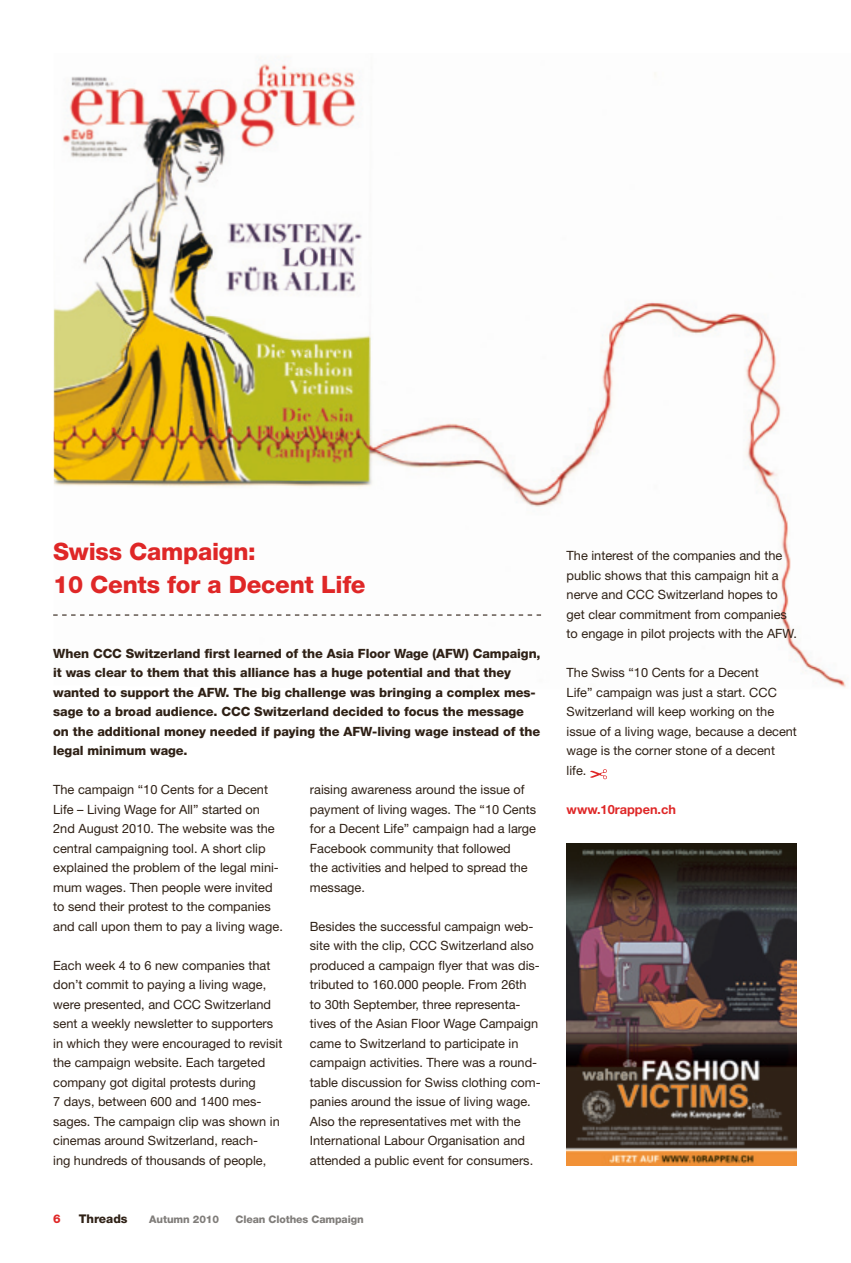
<style>
.page{position:relative;width:851px;height:1263px;background:#fff}
.page>*{position:absolute;margin:0;border:0;box-sizing:border-box;transform-origin:0 0}
.t1{font:800 24px/33px "Helvetica Neue LT Std";letter-spacing:-.01em;color:#df2727}
.t2{font:12.75px/19.5px "Helvetica Neue LT Std";color:#2f2116}
.t3{font:800 12.75px/19.5px "Helvetica Neue LT Std";letter-spacing:-.005em;color:#2f2116}
.t4{font:700 12.75px "Helvetica Neue LT Std";color:#df2727}
.t5{font:800 12px "Helvetica Neue LT Std";color:#2f2116}
.t6{font:800 12px "Helvetica Neue LT Std";color:#df2727}
.t7{font:800 10.5px "Helvetica Neue LT Std";letter-spacing:-.01em;color:#807d7a}
</style>
<div class="page">
<img style="left:54px;top:64px;width:792px;height:624px">
<svg style="left:53px;top:614px;width:488px;height:2px"></svg>
<svg style="left:590px;top:769px;width:17px;height:10px"></svg>
<img style="left:566px;top:844px;width:230px;height:321px">
<h1 class="t1" style="left:53px;top:535px;width:314px">Swiss Campaign:<br>10 Cents for a Decent Life</h1>
<p class="t3" style="left:53px;top:643px;width:489px">When CCC Switzerland first learned of the Asia Floor Wage (AFW) Campaign, it was clear to them that this alliance has a huge potential and that they wanted to support the AFW. The big challenge was bringing a complex mes&shy;sage to a broad audience. CCC Switzerland decided to focus the message on the additional money needed if paying the AFW-living wage instead of the legal minimum wage.</p>
<p class="t2" style="left:53px;top:780px;width:231px">The campaign “10 Cents for a Decent Life – Living Wage for All” started on 2nd August 2010. The website was the central campaigning tool. A short clip explained the problem of the legal mini&shy;mum wages. Then people were invited to send their protest to the companies and call upon them to pay a living wage.</p>
<p class="t2" style="left:53px;top:955px;width:231px">Each week 4 to 6 new companies that don’t commit to paying a living wage, were presented, and CCC Switzerland sent a weekly newsletter to supporters in which they were encouraged to revisit the campaign website. Each targeted company got digital protests during<br>7 days, between 600 and 1400 mes&shy;sages. The campaign clip was shown in cinemas around Switzerland, reach-<br>ing hundreds of thousands of people,</p>
<p class="t2" style="left:310px;top:780px;width:228px">raising awareness around the issue of payment of living wages. The “10 Cents for a Decent Life” campaign had a large<br>Facebook community that followed<br>the activities and helped to spread the message.</p>
<p class="t2" style="left:310px;top:916px;width:232px">Besides the successful campaign web&shy;site with the clip, CCC Switzerland also produced a campaign flyer that was dis&shy;tributed to 160.000 people. From 26th to 30th September, three representa&shy;tives of the Asian Floor Wage Campaign came to Switzerland to participate in campaign activities. There was a round&shy;table discussion for Swiss clothing com&shy;panies around the issue of living wage.<br>Also the representatives met with the International Labour Organisation and attended a public event for consumers.</p>
<p class="t6" style="left:53px;top:1212px;width:9px">6</p>
<p class="t5" style="left:79px;top:1212px;width:50px">Threads</p>
<p class="t7" style="left:149px;top:1213px;width:71px">Autumn 2010</p>
<p class="t7" style="left:235px;top:1213px;width:130px">Clean Clothes Campaign</p>
<p class="t2" style="left:566px;top:545px;width:232px">The interest of the companies and the public shows that this campaign hit a nerve and CCC Switzerland hopes to get clear commitment from companies to engage in pilot projects with the AFW.</p>
<p class="t2" style="left:566px;top:662px;width:232px">The Swiss “10 Cents for a Decent<br>Life” campaign was just a start. CCC<br>Switzerland will keep working on the issue of a living wage, because a decent wage is the corner stone of a decent life.</p>
<p class="t4" style="left:566px;top:801px;width:111px">www.10rappen.ch</p>
</div>
